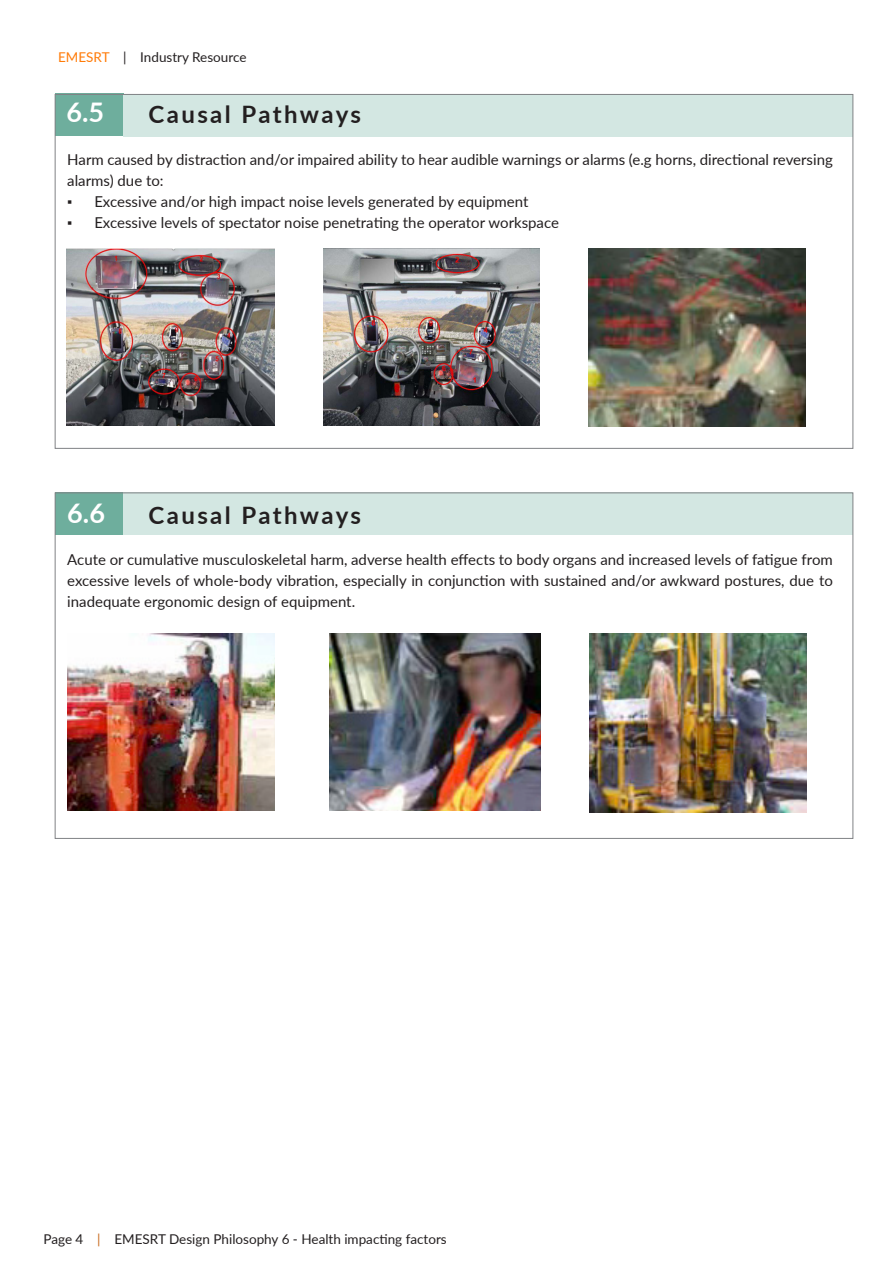
<style>
.page{position:relative;width:893px;height:1263px;background:#fff}
.page>*{position:absolute;margin:0;border:0;box-sizing:border-box;transform-origin:0 0}
.Body_text_1_-_left_justify{font:700 27px "Lato";color:#fff}
.Subtitle_1_-_center{font:700 24px "Lato";letter-spacing:.1em;color:#231f20}
.Body_text_1_-_left_justify-2{font:15px/21px "Lato";color:#231f20}
.Body_text_1_-_left_justify-3{font:13.5px "Lato";color:#231f20}
.s1{color:#ff7b08}
.s2{font-family:"Arial"}
.s3{color:#c8691c}
</style>
<div class="page">
<div style="left:55px;top:94px;width:69px;height:42px;background:#6eae9d"></div>
<div style="left:55px;top:493px;width:69px;height:42px;background:#6eae9d"></div>
<div style="left:124px;top:94px;width:729px;height:43px;background:#d3e7e2"></div>
<div style="left:124px;top:493px;width:729px;height:42px;background:#d3e7e2"></div>
<img style="left:67px;top:248px;width:208px;height:177px">
<img style="left:323px;top:248px;width:216px;height:177px">
<img style="left:588px;top:248px;width:218px;height:179px">
<img style="left:67px;top:633px;width:208px;height:177px">
<img style="left:330px;top:633px;width:210px;height:177px">
<img style="left:589px;top:633px;width:217px;height:179px">
<p class="Body_text_1_-_left_justify-3" style="left:58px;top:47px;width:190px"><span class="s1">EMESRT</span> | Industry Resource</p>
<p class="Body_text_1_-_left_justify" style="left:67px;top:92px;width:39px">6.5</p>
<p class="Subtitle_1_-_center" style="left:149px;top:96px;width:214px">Causal Pathways</p>
<p class="Body_text_1_-_left_justify-2" style="left:67px;top:149px;width:767px">Harm caused by distraction and/or impaired ability to hear audible warnings or alarms (e.g horns, directional reversing alarms) due to:</p>
<p class="Body_text_1_-_left_justify-2" style="left:67px;top:191px;width:463px"><span class="s2">▪</span> Excessive and/or high impact noise levels generated by equipment</p>
<p class="Body_text_1_-_left_justify-2" style="left:67px;top:212px;width:493px"><span class="s2">▪</span> Excessive levels of spectator noise penetrating the operator workspace</p>
<p class="Body_text_1_-_left_justify" style="left:67px;top:493px;width:39px">6.6</p>
<p class="Subtitle_1_-_center" style="left:149px;top:498px;width:214px">Causal Pathways</p>
<p class="Body_text_1_-_left_justify-2" style="left:67px;top:548px;width:767px;text-align:justify">Acute or cumulative musculoskeletal harm, adverse health effects to body organs and increased levels of fatigue from excessive levels of whole-body vibration, especially in conjunction with sustained and/or awkward postures, due to inadequate ergonomic design of equipment.</p>
<p class="Body_text_1_-_left_justify-3" style="left:44px;top:1229px;width:405px">Page 4 <span class="s3">|</span> EMESRT Design Philosophy 6 - Health impacting factors</p>
</div>
